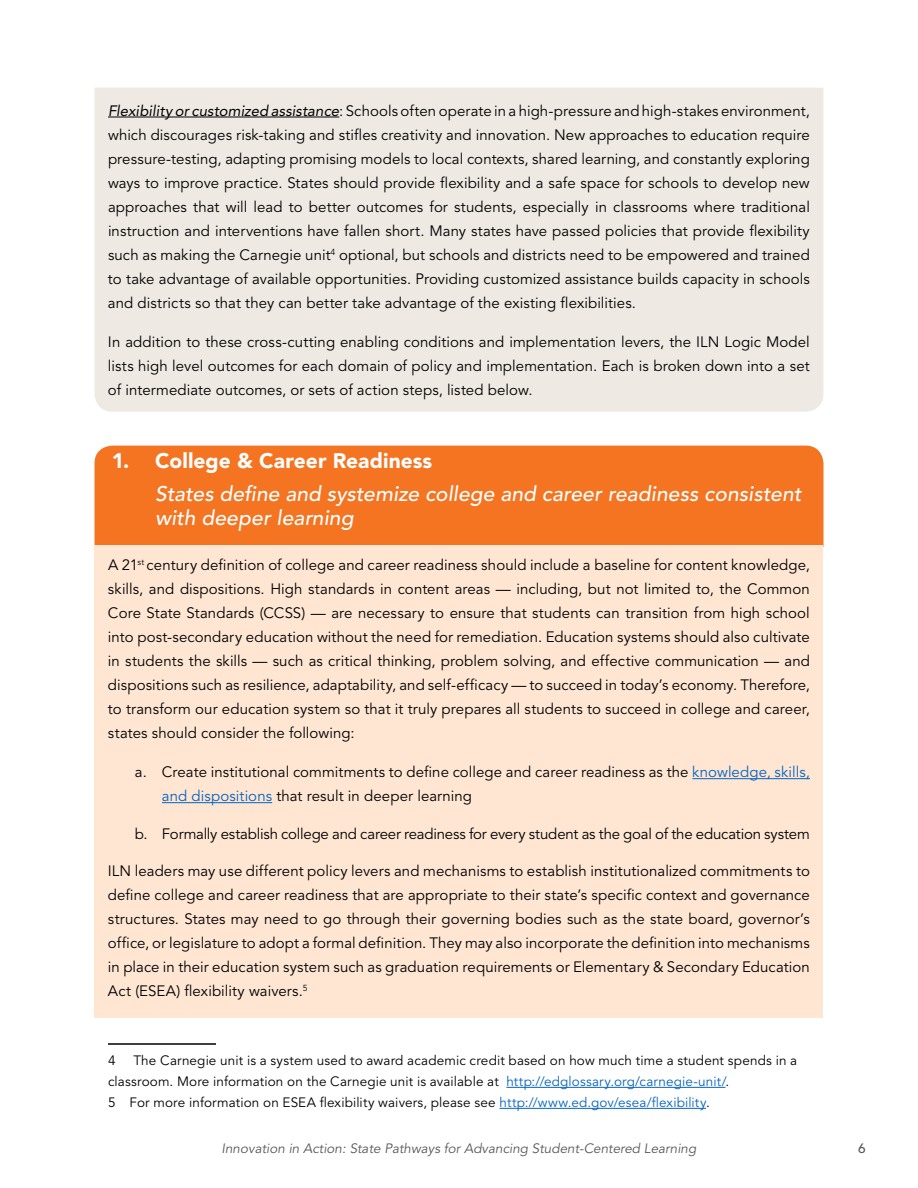
<style>
.page{position:relative;width:918px;height:1188px;background:#fff}
.page>*{position:absolute;margin:0;border:0;box-sizing:border-box;transform-origin:0 0}
.t1{font:italic 500 21px/24px "Avenir LT Std";letter-spacing:.005em;color:#fff}
.t2{font:900 21px "Avenir LT Std";color:#fff}
.t3{font:15px/24px "Avenir LT Std";letter-spacing:.005em;color:#000;text-align:justify}
.t4{font:15px "Avenir LT Std";letter-spacing:-.015em;color:#000}
.t5{font:13.5px/21px "Avenir LT Std";letter-spacing:.01em;color:#000}
.t6{font:italic 13.5px "Avenir LT Std";color:#58595b}
.t7{font:500 13.5px "Avenir LT Std";color:#58595b}
.s1{font-style:italic}
.s2{color:#0563c1}
</style>
<div class="page">
<hr style="left:108px;top:1043px;width:108px;height:2px;background:#000">
<hr style="left:506px;top:1087px;width:219px;height:1px;background:#0563c1">
<hr style="left:500px;top:1108px;width:206px;height:1px;background:#0563c1">
<div style="left:94px;top:446px;width:730px;height:99px;background:#f47421"></div>
<div style="left:94px;top:88px;width:730px;height:324px;background:#efe9e4"></div>
<hr style="left:108px;top:117px;width:231px;height:1px;background:#000">
<div style="left:94px;top:545px;width:730px;height:473px;background:#fee6d3"></div>
<hr style="left:692px;top:778px;width:118px;height:1px;background:#0563c1">
<hr style="left:162px;top:802px;width:110px;height:1px;background:#0563c1">
<p class="t3" style="left:108px;top:99px;width:703px"><span class="s1">Flexibility or customized assistance</span>: Schools often operate in a high-pressure and high-stakes environment, which discourages risk-taking and stifles creativity and innovation. New approaches to education require pressure-testing, adapting promising models to local contexts, shared learning, and constantly exploring ways to improve practice. States should provide flexibility and a safe space for schools to develop new approaches that will lead to better outcomes for students, especially in classrooms where traditional instruction and interventions have fallen short. Many states have passed policies that provide flexibility such as making the Carnegie unit<sup>4</sup> optional, but schools and districts need to be empowered and trained to take advantage of available opportunities. Providing customized assistance builds capacity in schools and districts so that they can better take advantage of the existing flexibilities.</p>
<p class="t3" style="left:108px;top:330px;width:703px">In addition to these cross-cutting enabling conditions and implementation levers, the ILN Logic Model lists high level outcomes for each domain of policy and implementation. Each is broken down into a set of intermediate outcomes, or sets of action steps, listed below.</p>
<p class="t3" style="left:108px;top:103px;width:703px"><span class="s1">Flexibility or customized assistance</span>: Schools often operate in a high-pressure and high-stakes environment, which discourages risk-taking and stifles creativity and innovation. New approaches to education require pressure-testing, adapting promising models to local contexts, shared learning, and constantly exploring ways to improve practice. States should provide flexibility and a safe space for schools to develop new approaches that will lead to better outcomes for students, especially in classrooms where traditional instruction and interventions have fallen short. Many states have passed policies that provide flexibility such as making the Carnegie unit<sup>4</sup> optional, but schools and districts need to be empowered and trained to take advantage of available opportunities. Providing customized assistance builds capacity in schools and districts so that they can better take advantage of the existing flexibilities.</p>
<p class="t3" style="left:108px;top:334px;width:703px">In addition to these cross-cutting enabling conditions and implementation levers, the ILN Logic Model lists high level outcomes for each domain of policy and implementation. Each is broken down into a set of intermediate outcomes, or sets of action steps, listed below.</p>
<h1 class="t2" style="left:112px;top:448px;width:322px">1. College &amp; Career Readiness</h1>
<h1 class="t1" style="left:155px;top:482px;width:648px">States define and systemize college and career readiness consistent with deeper learning</h1>
<p class="t3" style="left:108px;top:553px;width:703px">A 21<sup>st</sup> century definition of college and career readiness should include a baseline for content knowledge, skills, and dispositions. High standards in content areas — including, but not limited to, the Common Core State Standards (CCSS) — are necessary to ensure that students can transition from high school into post-secondary education without the need for remediation. Education systems should also cultivate in students the skills — such as critical thinking, problem solving, and effective communication — and dispositions such as resilience, adaptability, and self-efficacy — to succeed in today’s economy. Therefore, to transform our education system so that it truly prepares all students to succeed in college and career, states should consider the following:</p>
<p class="t3" style="left:162px;top:760px;width:649px;text-indent:-27px">a. Create institutional commitments to define college and career readiness as the <span class="s2">knowledge, skills, and dispositions</span> that result in deeper learning</p>
<p class="t4" style="left:135px;top:825px;width:676px">b. Formally establish college and career readiness for every student as the goal of the education system</p>
<p class="t3" style="left:108px;top:859px;width:703px">ILN leaders may use different policy levers and mechanisms to establish institutionalized commitments to define college and career readiness that are appropriate to their state’s specific context and governance structures. States may need to go through their governing bodies such as the state board, governor’s office, or legislature to adopt a formal definition. They may also incorporate the definition into mechanisms in place in their education system such as graduation requirements or Elementary &amp; Secondary Education Act (ESEA) flexibility waivers.<sup>5</sup></p>
<p class="t5" style="left:108px;top:1050px;width:691px;text-indent:25px">The Carnegie unit is a system used to award academic credit based on how much time a student spends in a classroom. More information on the Carnegie unit is available at <span class="s2">http://edglossary.org/carnegie-unit/</span>.<br>5 For more information on ESEA flexibility waivers, please see <span class="s2">http://www.ed.gov/esea/flexibility</span>.</p>
<p class="t5" style="left:108px;top:1050px;width:9px">4</p>
<p class="t6" style="left:222px;top:1141px;width:476px">Innovation in Action: State Pathways for Advancing Student-Centered Learning</p>
<p class="t7" style="left:858px;top:1141px;width:9px">6</p>
</div>
